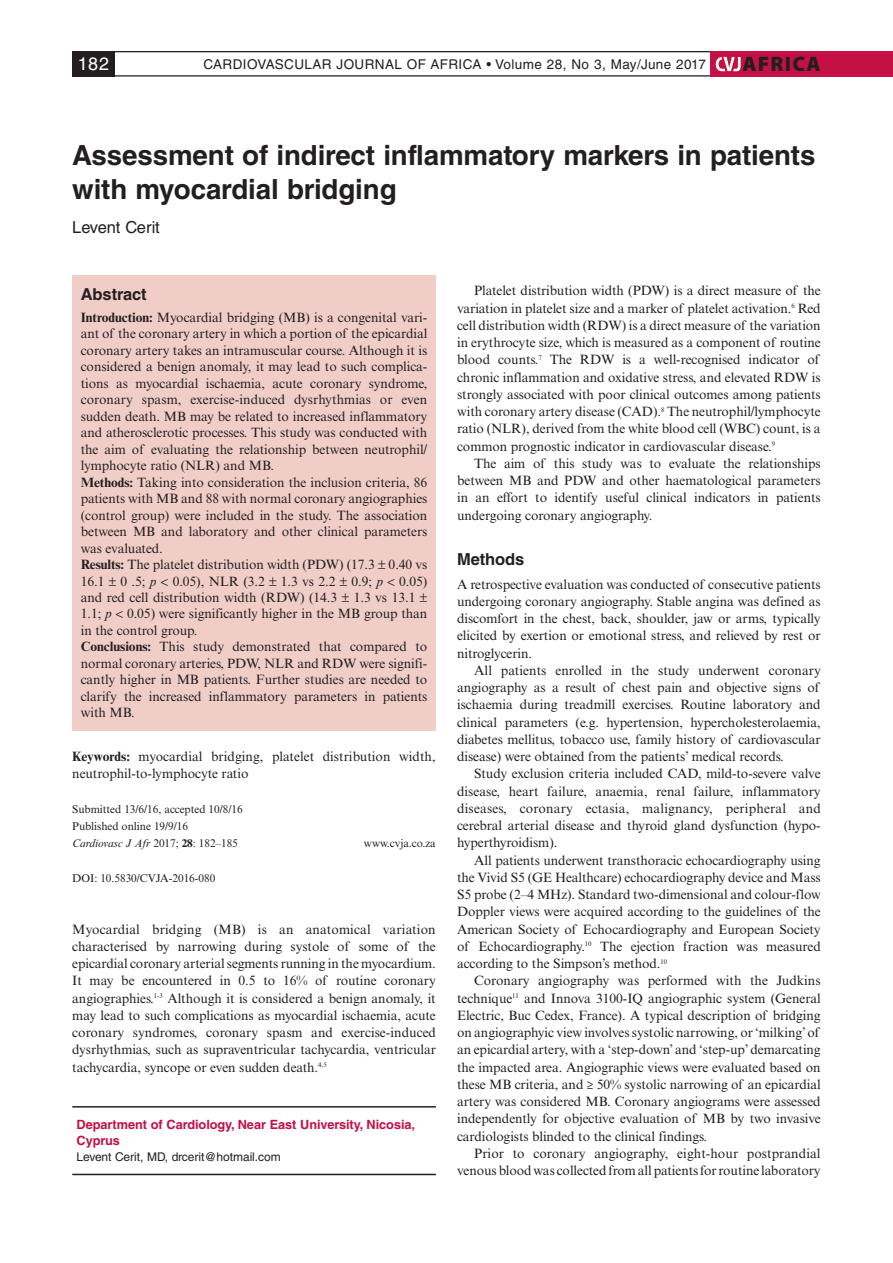
<style>
.page{position:relative;width:893px;height:1263px;background:#fff}
.page>*{position:absolute;margin:0;border:0;box-sizing:border-box;transform-origin:0 0}
.t1{font:700 27.75px/34.5px "Helvetica LT Std";letter-spacing:-.005em;color:#231f20}
.t2{font:900 21px "Myriad Pro";letter-spacing:.06em;color:#231f20}
.t3{font:18px "Helvetica LT Std";color:#fff}
.t4{font:700 16.5px "Helvetica LT Std";letter-spacing:-.005em;color:#231f20}
.t5{font:16.5px "Helvetica LT Std";letter-spacing:-.005em;color:#231f20}
.t6{font:13.5px/16.5px "Times New Roman MT Std";letter-spacing:-.005em;color:#231f20}
.t7{font:13.5px "Helvetica LT Std";letter-spacing:.03em;color:#231f20}
.t8{font:13.5px "Times New Roman MT Std";letter-spacing:.015em;color:#231f20}
.t9{font:700 12.75px/15.8px "Helvetica LT Std";letter-spacing:-.005em;color:#c51045}
.t10{font:12px "Helvetica LT Std";letter-spacing:-.005em;color:#231f20}
.t11{font:11.25px/17.2px "Times New Roman MT Std";letter-spacing:-.005em;color:#231f20}
.s1{font-weight:700}
.s2{font-style:italic}
</style>
<div class="page">
<div style="left:72px;top:51px;width:43px;height:26px;background:#231f20"></div>
<hr style="left:72px;top:51px;width:749px;height:1px;background:#231f20">
<hr style="left:72px;top:75px;width:749px;height:2px;background:#231f20">
<div style="left:711px;top:51px;width:182px;height:26px;background:#c51045"></div>
<svg style="left:716px;top:57px;width:25px;height:14px"></svg>
<div style="left:72px;top:275px;width:364px;height:455px;background:#f1cdc8"></div>
<hr style="left:72px;top:1106px;width:364px;height:1px;background:#231f20">
<hr style="left:72px;top:1174px;width:364px;height:1px;background:#231f20">
<p class="t3" style="left:78px;top:53px;width:33px">182</p>
<p class="t7" style="left:204px;top:57px;width:504px">CARDIOVASCULAR JOURNAL OF AFRICA • Volume 28, No 3, May/June 2017</p>
<h2 class="t2" style="left:742px;top:50px;width:80px">AFRICA</h2>
<p class="t1" style="left:72px;top:137px;width:745px">Assessment of indirect inflammatory markers in patients with myocardial bridging</p>
<p class="t5" style="left:72px;top:217px;width:89px">Levent Cerit</p>
<p class="t4" style="left:81px;top:284px;width:68px">Abstract</p>
<p class="t6" style="left:81px;top:309px;width:348px"><span class="s1">Introduction:</span> Myocardial bridging (MB) is a congenital vari&shy;ant of the coronary artery in which a portion of the epicardial coronary artery takes an intramuscular course. Although it is considered a benign anomaly, it may lead to such complica&shy;tions as myocardial ischaemia, acute coronary syndrome, coronary spasm, exercise-induced dysrhythmias or even sudden death. MB may be related to increased inflammatory and atherosclerotic processes. This study was conducted with the aim of evaluating the relationship between neutrophil/ lymphocyte ratio (NLR) and MB.<br><span class="s1">Methods:</span> Taking into consideration the inclusion criteria, 86 patients with MB and 88 with normal coronary angiographies (control group) were included in the study. The association between MB and laboratory and other clinical parameters was evaluated.<br><span class="s1">Results:</span> The platelet distribution width (PDW) (17.3 0.40 vs 16.1 0 .5; <span class="s2">p</span> 0.05), NLR (3.2 1.3 vs 2.2 0.9; <span class="s2">p</span> 0.05) and red cell distribution width (RDW) (14.3 1.3 vs 13.1<br>1.1; <span class="s2">p</span> 0.05) were significantly higher in the MB group than in the control group.<br><span class="s1">Conclusions:</span> This study demonstrated that compared to normal coronary arteries, PDW, NLR and RDW were signifi&shy;cantly higher in MB patients. Further studies are needed to clarify the increased inflammatory parameters in patients with MB.</p>
<p class="t6" style="left:72px;top:748px;width:365px;line-height:17.2px"><span class="s1">Keywords:</span> myocardial bridging, platelet distribution width, neutrophil-to-lymphocyte ratio</p>
<p class="t11" style="left:72px;top:800px;width:172px">Submitted 13/6/16, accepted 10/8/16<br>Published online 19/9/16<br><span class="s2">Cardiovasc J Afr</span> 2017; <span class="s1">28</span>: 182–185</p>
<p class="t11" style="left:364px;top:835px;width:73px">www.cvja.co.za</p>
<p class="t11" style="left:72px;top:869px;width:145px">DOI: 10.5830/CVJA-2016-080</p>
<p class="t6" style="left:72px;top:920px;width:365px;line-height:17.2px;text-align:justify">Myocardial bridging (MB) is an anatomical variation characterised by narrowing during systole of some of the epicardial coronary arterial segments running in the myocardium.<br>It may be encountered in 0.5 to 16% of routine coronary angiographies.<sup>1-3</sup> Although it is considered a benign anomaly, it may lead to such complications as myocardial ischaemia, acute coronary syndromes, coronary spasm and exercise-induced dysrhythmias, such as supraventricular tachycardia, ventricular tachycardia, syncope or even sudden death.<sup>4,5</sup></p>
<p class="t9" style="left:77px;top:1116px;width:340px">Department of Cardiology, Near East University, Nicosia,<br>Cyprus</p>
<p class="t10" style="left:77px;top:1150px;width:206px">Levent Cerit, MD, drcerit@hotmail.com</p>
<p class="t6" style="left:474px;top:283px;width:348px">Platelet distribution width (PDW) is a direct measure of the</p>
<p class="t6" style="left:457px;top:300px;width:365px">variation in platelet size and a marker of platelet activation.<sup>6</sup> Red</p>
<p class="t6" style="left:457px;top:317px;width:365px">cell distribution width (RDW) is a direct measure of the variation</p>
<p class="t6" style="left:457px;top:334px;width:365px">in erythrocyte size, which is measured as a component of routine</p>
<p class="t6" style="left:457px;top:352px;width:364px">blood counts.<sup>7</sup> The RDW is a well-recognised indicator of</p>
<p class="t6" style="left:457px;top:369px;width:365px">chronic inflammation and oxidative stress, and elevated RDW is</p>
<p class="t6" style="left:457px;top:386px;width:365px">strongly associated with poor clinical outcomes among patients</p>
<p class="t6" style="left:457px;top:403px;width:365px">with coronary artery disease (CAD).<sup>8</sup> The neutrophil/lymphocyte</p>
<p class="t6" style="left:457px;top:421px;width:365px">ratio (NLR), derived from the white blood cell (WBC) count, is a</p>
<p class="t6" style="left:457px;top:438px;width:319px">common prognostic indicator in cardiovascular disease.<sup>9</sup></p>
<p class="t6" style="left:474px;top:455px;width:348px">The aim of this study was to evaluate the relationships</p>
<p class="t6" style="left:457px;top:472px;width:365px">between MB and PDW and other haematological parameters</p>
<p class="t6" style="left:457px;top:490px;width:365px">in an effort to identify useful clinical indicators in patients</p>
<p class="t6" style="left:457px;top:507px;width:197px">undergoing coronary angiography.</p>
<p class="t4" style="left:457px;top:549px;width:69px">Methods</p>
<p class="t6" style="left:457px;top:576px;width:365px">A retrospective evaluation was conducted of consecutive patients</p>
<p class="t6" style="left:457px;top:593px;width:365px">undergoing coronary angiography. Stable angina was defined as</p>
<p class="t6" style="left:457px;top:610px;width:365px">discomfort in the chest, back, shoulder, jaw or arms, typically</p>
<p class="t6" style="left:457px;top:628px;width:365px">elicited by exertion or emotional stress, and relieved by rest or</p>
<p class="t6" style="left:457px;top:645px;width:77px">nitroglycerin.</p>
<p class="t6" style="left:474px;top:662px;width:348px">All patients enrolled in the study underwent coronary</p>
<p class="t6" style="left:457px;top:679px;width:364px">angiography as a result of chest pain and objective signs of</p>
<p class="t6" style="left:457px;top:697px;width:365px">ischaemia during treadmill exercises. Routine laboratory and</p>
<p class="t6" style="left:457px;top:714px;width:365px">clinical parameters (e.g. hypertension, hypercholesterolaemia,</p>
<p class="t6" style="left:457px;top:731px;width:365px">diabetes mellitus, tobacco use, family history of cardiovascular</p>
<p class="t6" style="left:457px;top:748px;width:328px">disease) were obtained from the patients’ medical records.</p>
<p class="t6" style="left:474px;top:766px;width:348px">Study exclusion criteria included CAD, mild-to-severe valve</p>
<p class="t6" style="left:457px;top:783px;width:365px">disease, heart failure, anaemia, renal failure, inflammatory</p>
<p class="t8" style="left:457px;top:800px;width:365px">diseases, coronary ectasia, malignancy, peripheral and</p>
<p class="t6" style="left:457px;top:817px;width:365px">cerebral arterial disease and thyroid gland dysfunction (hypo-</p>
<p class="t6" style="left:457px;top:835px;width:102px">hyperthyroidism).</p>
<p class="t6" style="left:474px;top:852px;width:348px">All patients underwent transthoracic echocardiography using</p>
<p class="t6" style="left:457px;top:869px;width:365px">the Vivid S5 (GE Healthcare) echocardiography device and Mass</p>
<p class="t6" style="left:457px;top:886px;width:365px">S5 probe (2–4 MHz). Standard two-dimensional and colour-flow</p>
<p class="t6" style="left:457px;top:904px;width:365px">Doppler views were acquired according to the guidelines of the</p>
<p class="t6" style="left:457px;top:921px;width:365px">American Society of Echocardiography and European Society</p>
<p class="t6" style="left:457px;top:938px;width:365px">of Echocardiography.<sup>10</sup> The ejection fraction was measured</p>
<p class="t6" style="left:457px;top:955px;width:212px">according to the Simpson’s method.<sup>10</sup></p>
<p class="t6" style="left:474px;top:973px;width:348px">Coronary angiography was performed with the Judkins</p>
<p class="t6" style="left:457px;top:990px;width:365px">technique<sup>11</sup> and Innova 3100-IQ angiographic system (General</p>
<p class="t6" style="left:457px;top:1007px;width:365px">Electric, Buc Cedex, France). A typical description of bridging</p>
<p class="t6" style="left:457px;top:1024px;width:364px">on angiographyic view involves systolic narrowing, or ‘milking’ of</p>
<p class="t6" style="left:457px;top:1042px;width:365px">an epicardial artery, with a ‘step-down’ and ‘step-up’ demarcating</p>
<p class="t6" style="left:457px;top:1059px;width:365px">the impacted area. Angiographic views were evaluated based on</p>
<p class="t6" style="left:457px;top:1076px;width:365px">these MB criteria, and ≥ 50% systolic narrowing of an epicardial</p>
<p class="t6" style="left:457px;top:1093px;width:365px">artery was considered MB. Coronary angiograms were assessed</p>
<p class="t6" style="left:457px;top:1111px;width:365px">independently for objective evaluation of MB by two invasive</p>
<p class="t6" style="left:457px;top:1128px;width:252px">cardiologists blinded to the clinical findings.</p>
<p class="t6" style="left:474px;top:1145px;width:348px">Prior to coronary angiography, eight-hour postprandial</p>
<p class="t6" style="left:457px;top:1162px;width:365px">venous blood was collected from all patients for routine laboratory</p>
</div>
